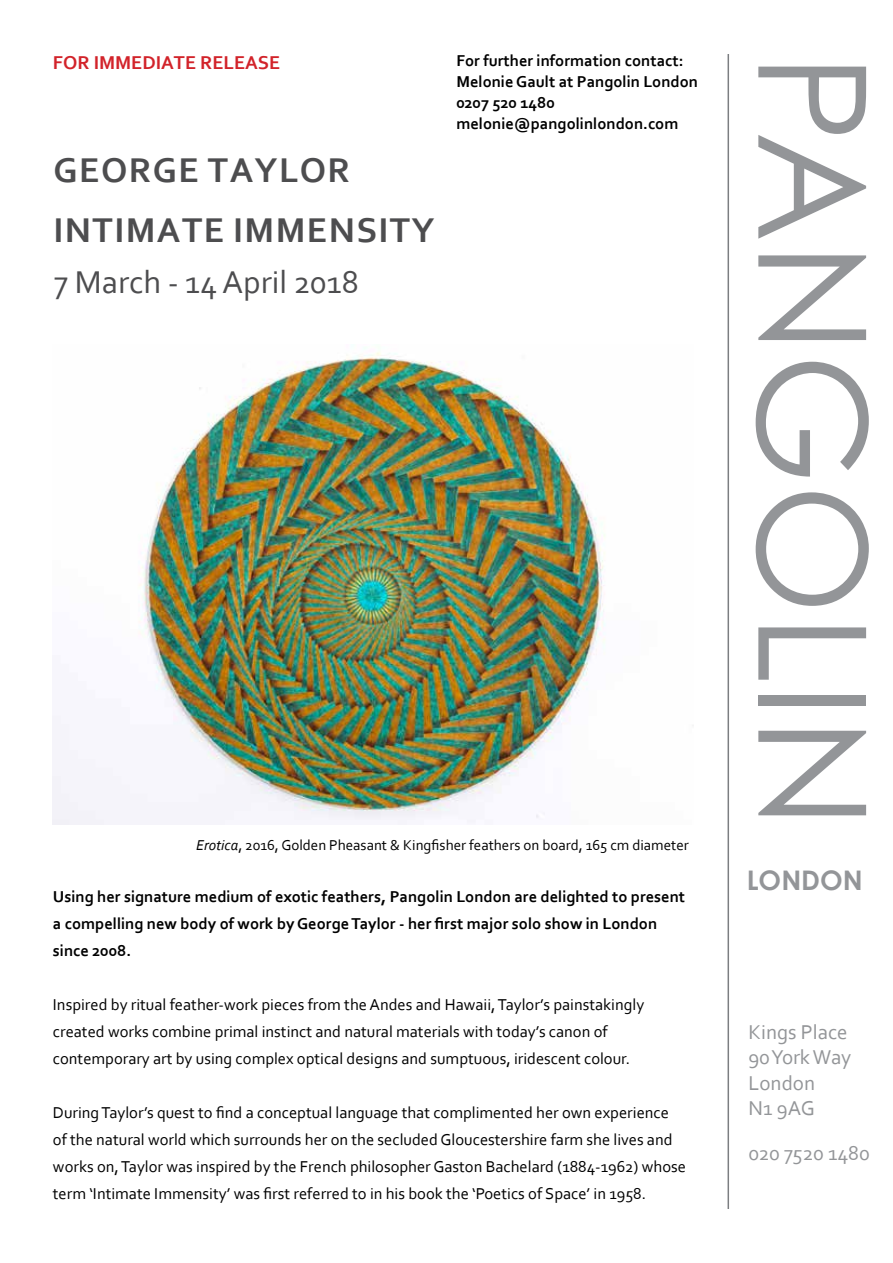
<style>
.page{position:relative;width:893px;height:1263px;background:#fff}
.page>*{position:absolute;margin:0;border:0;box-sizing:border-box;transform-origin:0 0}
.t1{font:150px "Century Gothic";color:#939598}
.t2{font:700 36px/60px "Corbel";letter-spacing:.04em;color:#4d4d4f}
.t3{font:33px "Corbel";color:#4d4d4f}
.t4{font:700 27px "Century Gothic";color:#939598}
.t5{font:21px/25.2px "Corbel";color:#939598}
.t6{font:700 19.5px "Corbel";color:#d2232a}
.t7{font:16.5px/27px "Corbel";color:#000}
.t8{font:700 16.5px/21px "Corbel";color:#000}
.t9{font:15px "Corbel";color:#000}
.s1{font-style:italic}
</style>
<div class="page">
<hr style="left:727px;top:54px;width:2px;height:1155px;background:#7c7e81">
<img style="left:53px;top:348px;width:552px;height:476px">
<p class="t6" style="left:53px;top:50px;width:229px">FOR IMMEDIATE RELEASE</p>
<p class="t8" style="left:456px;top:50px;width:243px">For further information contact:<br>Melonie Gault at Pangolin London<br>0207 520 1480 melonie@pangolinlondon.com</p>
<h2 class="t2" style="left:54px;top:139px;width:382px">GEORGE TAYLOR<br>INTIMATE IMMENSITY</h2>
<h3 class="t3" style="left:54px;top:261px;width:306px">7 March - 14 April 2018</h3>
<p class="t9" style="left:196px;top:835px;width:494px"><span class="s1">Erotica</span>, 2016, Golden Pheasant &amp; Kingfisher feathers on board, 165 cm diameter</p>
<p class="t8" style="left:53px;top:882px;width:634px;line-height:27px">Using her signature medium of exotic feathers, Pangolin London are delighted to present a compelling new body of work by George Taylor - her first major solo show in London since 2008.</p>
<p class="t7" style="left:53px;top:990px;width:593px">Inspired by ritual feather-work pieces from the Andes and Hawaii, Taylor’s painstakingly created works combine primal instinct and natural materials with today’s canon of contemporary art by using complex optical designs and sumptuous, iridescent colour.</p>
<p class="t7" style="left:53px;top:1098px;width:635px">During Taylor’s quest to find a conceptual language that complimented her own experience of the natural world which surrounds her on the secluded Gloucestershire farm she lives and works on, Taylor was inspired by the French philosopher Gaston Bachelard (1884-1962) whose term ‘Intimate Immensity’ was first referred to in his book the ‘Poetics of Space’ in 1958.</p>
<h1 class="t1" style="left:904px;top:54px;width:776px;rotate:90deg">PANGOLIN</h1>
<h3 class="t4" style="left:747px;top:863px;width:118px">LONDON</h3>
<p class="t5" style="left:748px;top:1019px;width:104px">Kings Place<br>90 York Way<br>London<br>N1 9AG</p>
<p class="t5" style="left:748px;top:1140px;width:123px">020 7520 1480</p>
</div>
